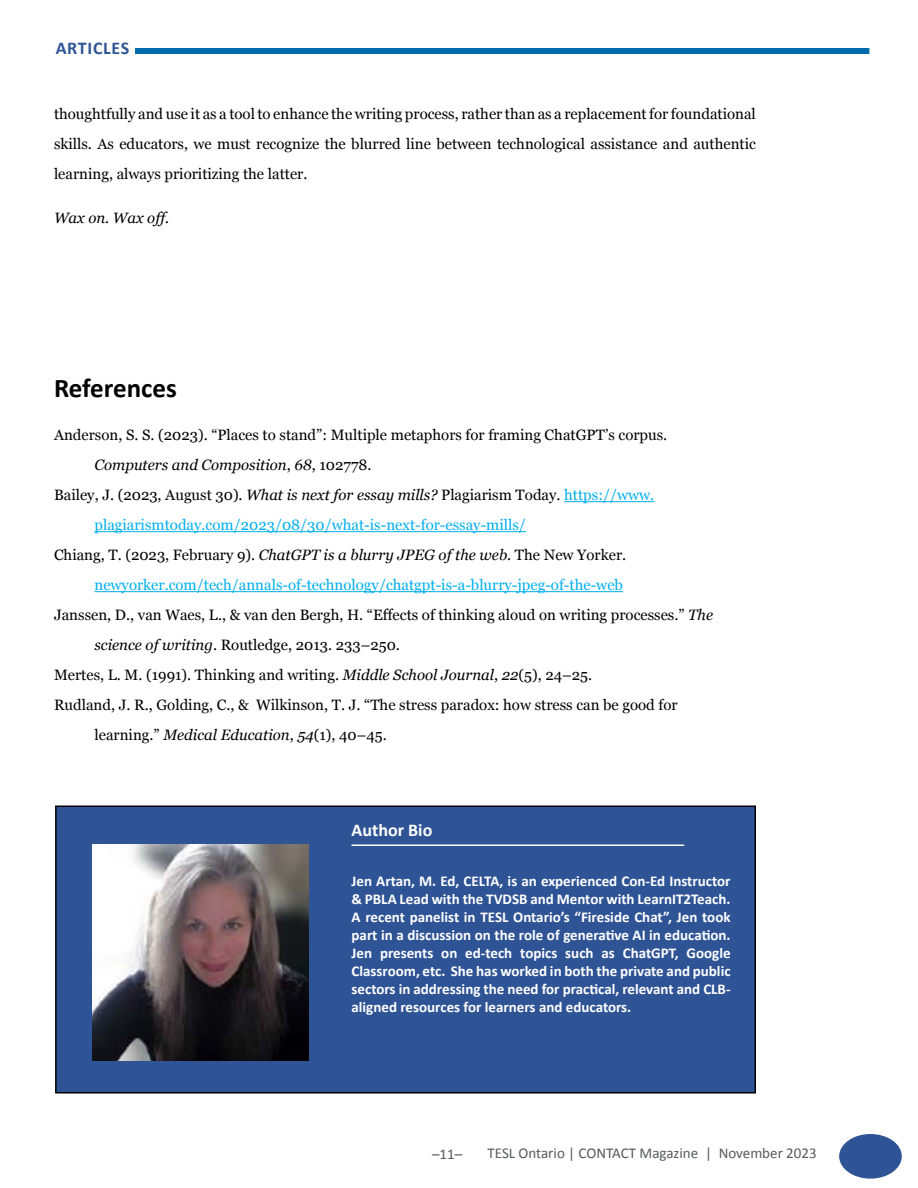
<style>
.page{position:relative;width:918px;height:1188px;background:#fff}
.page>*{position:absolute;margin:0;border:0;box-sizing:border-box;transform-origin:0 0}
.t1{font:700 27px "Calibri";color:#000}
.t2{font:700 18px "Calibri";color:#fff}
.t3{font:700 18px "Calibri";letter-spacing:.04em;color:#2f5496}
.t4{font:15px/30px "Georgia";color:#000;text-align:justify}
.t5{font:700 15px/18px "Calibri";color:#fff;text-align:justify}
.t6{font:15px "Georgia";color:#00aeef}
.t7{font:italic 15px "Georgia";color:#000}
.t8{font:15px "Calibri";color:#58595b}
.s1{font-style:normal}
.s2{font-style:italic}
.s3{color:#00aeef}
</style>
<div class="page">
<div style="left:135px;top:48px;width:734px;height:6px;background:#006cae"></div>
<div style="left:840px;top:1135px;width:61px;height:43px;background:#2f5496;border-radius:50%"></div>
<div style="left:839px;top:1134px;width:63px;height:45px;border:2px solid #2f5496;border-radius:50%"></div>
<hr style="left:564px;top:501px;width:90px;height:1px;background:#00aeef">
<hr style="left:94px;top:531px;width:432px;height:1px;background:#00aeef">
<hr style="left:94px;top:591px;width:529px;height:1px;background:#00aeef">
<div style="left:56px;top:806px;width:699px;height:287px;background:#2f5496"></div>
<div style="left:55px;top:806px;width:701px;height:288px;border:2px solid #000"></div>
<hr style="left:352px;top:844px;width:332px;height:2px;background:#fff">
<img style="left:93px;top:844px;width:216px;height:216px">
<p class="t3" style="left:56px;top:35px;width:75px">ARTICLES</p>
<p class="t4" style="left:54px;top:99px;width:703px">thoughtfully and use it as a tool to enhance the writing process, rather than as a replacement for foundational skills. As educators, we must recognize the blurred line between technological assistance and authentic learning, always prioritizing the latter.</p>
<p class="t7" style="left:54px;top:207px;width:118px">Wax on. Wax off.</p>
<h1 class="t1" style="left:54px;top:369px;width:124px">References</h1>
<p class="t4" style="left:54px;top:420px;width:615px">Anderson, S. S. (2023). “Places to stand”: Multiple metaphors for framing ChatGPT’s corpus.</p>
<p class="t7" style="left:94px;top:454px;width:279px">Computers and Composition<span class="s1">,</span> 68<span class="s1">, 102778.</span></p>
<p class="t4" style="left:54px;top:480px;width:602px">Bailey, J. (2023, August 30). <span class="s2">What is next for essay mills?</span> Plagiarism Today. <span class="s3">https://www.</span></p>
<p class="t6" style="left:94px;top:514px;width:433px">plagiarismtoday.com/2023/08/30/what-is-next-for-essay-mills/</p>
<p class="t4" style="left:54px;top:540px;width:574px">Chiang, T. (2023, February 9). <span class="s2">ChatGPT is a blurry JPEG of the web</span>. The New Yorker.</p>
<p class="t6" style="left:94px;top:574px;width:530px">newyorker.com/tech/annals-of-technology/chatgpt-is-a-blurry-jpeg-of-the-web</p>
<p class="t4" style="left:54px;top:600px;width:661px">Janssen, D., van Waes, L., &amp; van den Bergh, H. “Effects of thinking aloud on writing processes.” <span class="s2">The</span></p>
<p class="t4" style="left:95px;top:630px;width:307px"><span class="s2">science of writing</span>. Routledge, 2013. 233–250.</p>
<p class="t4" style="left:54px;top:660px;width:540px">Mertes, L. M. (1991). Thinking and writing. <span class="s2">Middle School Journal</span>, <span class="s2">22</span>(5), 24–25.</p>
<p class="t4" style="left:54px;top:690px;width:625px">Rudland, J. R., Golding, C., &amp; Wilkinson, T. J. “The stress paradox: how stress can be good for</p>
<p class="t4" style="left:95px;top:720px;width:294px">learning.” <span class="s2">Medical Education</span>, <span class="s2">54</span>(1), 40–45.</p>
<p class="t2" style="left:352px;top:818px;width:82px">Author Bio</p>
<p class="t5" style="left:352px;top:872px;width:381px">Jen Artan, M. Ed, CELTA, is an experienced Con-Ed Instructor &amp; PBLA Lead with the TVDSB and Mentor with LearnIT2Teach.<br>A recent panelist in TESL Ontario’s “Fireside Chat”, Jen took part in a discussion on the role of generative AI in education.<br>Jen presents on ed-tech topics such as ChatGPT, Google Classroom, etc. She has worked in both the private and public sectors in addressing the need for practical, relevant and CLB&shy;aligned resources for learners and educators.</p>
<p class="t8" style="left:432px;top:1144px;width:32px">–11–</p>
<p class="t8" style="left:488px;top:1143px;width:331px">TESL Ontario | CONTACT Magazine | November 2023</p>
</div>
